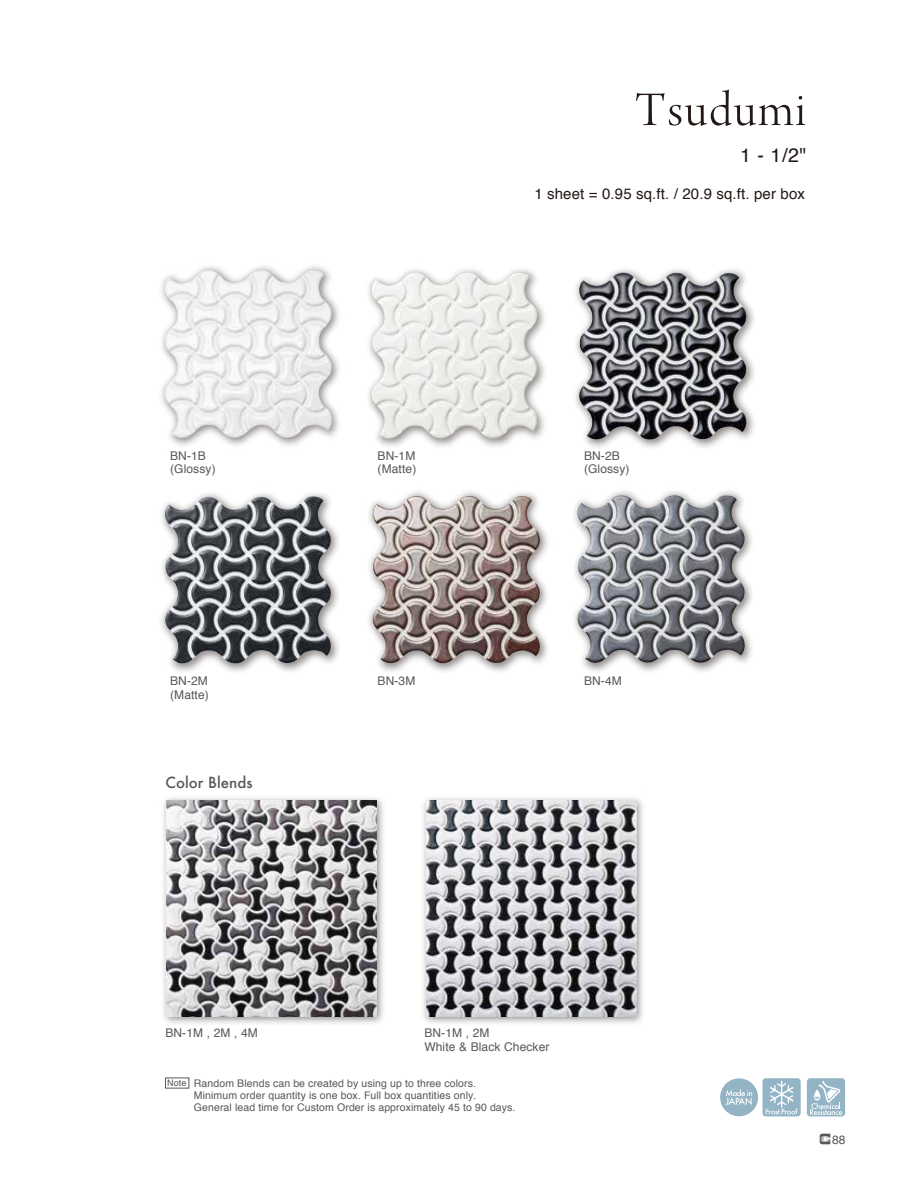
<style>
.page{position:relative;width:915px;height:1187px;background:#fff}
.page>*{position:absolute;margin:0;border:0;box-sizing:border-box;transform-origin:0 0}
.t1{font:51px "Arno Pro Light Display";letter-spacing:.03em;color:#221815}
.t2{font:19.5px "Helvetica";color:#221815}
.t3{font:15px "Helvetica";letter-spacing:.01em;color:#221815}
.t4{font:500 15px "Futura";color:#595757}
.t5{font:12px/13.5px "Helvetica";letter-spacing:.01em;color:#595757}
.t6{font:10.5px/12px "Helvetica";letter-spacing:.01em;color:#595757}
.t7{font:9px "Helvetica";color:#595757}
</style>
<div class="page">
<img style="left:163px;top:797px;width:221px;height:227px">
<img style="left:166px;top:800px;width:210px;height:216px">
<img style="left:423px;top:797px;width:220px;height:227px">
<img style="left:426px;top:800px;width:210px;height:216px">
<img style="left:161px;top:266px;width:178px;height:180px">
<img style="left:163px;top:268px;width:170px;height:171px">
<img style="left:368px;top:269px;width:177px;height:177px">
<img style="left:370px;top:270px;width:169px;height:170px">
<img style="left:575px;top:269px;width:179px;height:179px">
<img style="left:577px;top:271px;width:170px;height:169px">
<img style="left:161px;top:493px;width:178px;height:179px">
<img style="left:164px;top:495px;width:168px;height:169px">
<img style="left:368px;top:491px;width:180px;height:181px">
<img style="left:371px;top:493px;width:170px;height:171px">
<img style="left:574px;top:491px;width:178px;height:181px">
<img style="left:576px;top:493px;width:170px;height:171px">
<svg style="left:819px;top:1133px;width:11px;height:11px"></svg>
<div style="left:762px;top:1078px;width:38px;height:38px;background:#93b4c5;border-radius:3px"></div>
<svg style="left:806px;top:1078px;width:38px;height:38px"></svg>
<svg style="left:765px;top:1080px;width:32px;height:34px"></svg>
<div style="left:719px;top:1078px;width:38px;height:38px;background:#93b4c5;border-radius:50%"></div>
<svg style="left:725px;top:1089px;width:27px;height:15px"></svg>
<svg style="left:809px;top:1079px;width:33px;height:35px"></svg>
<p class="t1" style="left:635px;top:82px;width:172px">Tsudumi</p>
<p class="t2" style="left:739px;top:140px;width:68px">1 - 1/2"</p>
<p class="t3" style="left:534px;top:182px;width:272px">1 sheet = 0.95 sq.ft. / 20.9 sq.ft. per box</p>
<p class="t5" style="left:170px;top:449px;width:47px">BN-1B (Glossy)</p>
<p class="t5" style="left:377px;top:449px;width:40px">BN-1M (Matte)</p>
<p class="t5" style="left:583px;top:449px;width:47px">BN-2B (Glossy)</p>
<p class="t5" style="left:170px;top:674px;width:40px">BN-2M (Matte)</p>
<p class="t5" style="left:377px;top:674px;width:39px">BN-3M</p>
<p class="t5" style="left:583px;top:674px;width:39px">BN-4M</p>
<p class="t4" style="left:166px;top:771px;width:88px">Color Blends</p>
<p class="t5" style="left:165px;top:1026px;width:94px">BN-1M , 2M , 4M</p>
<p class="t5" style="left:424px;top:1025px;width:127px;line-height:14.2px">BN-1M , 2M<br>White &amp; Black Checker</p>
<p class="t7" style="left:167px;top:1076px;width:21px">Note</p>
<p class="t6" style="left:194px;top:1077px;width:323px">Random Blends can be created by using up to three colors.<br>Minimum order quantity is one box. Full box quantities only.<br>General lead time for Custom Order is approximately 45 to 90 days.</p>
<p class="t5" style="left:831px;top:1133px;width:15px">88</p>
</div>
